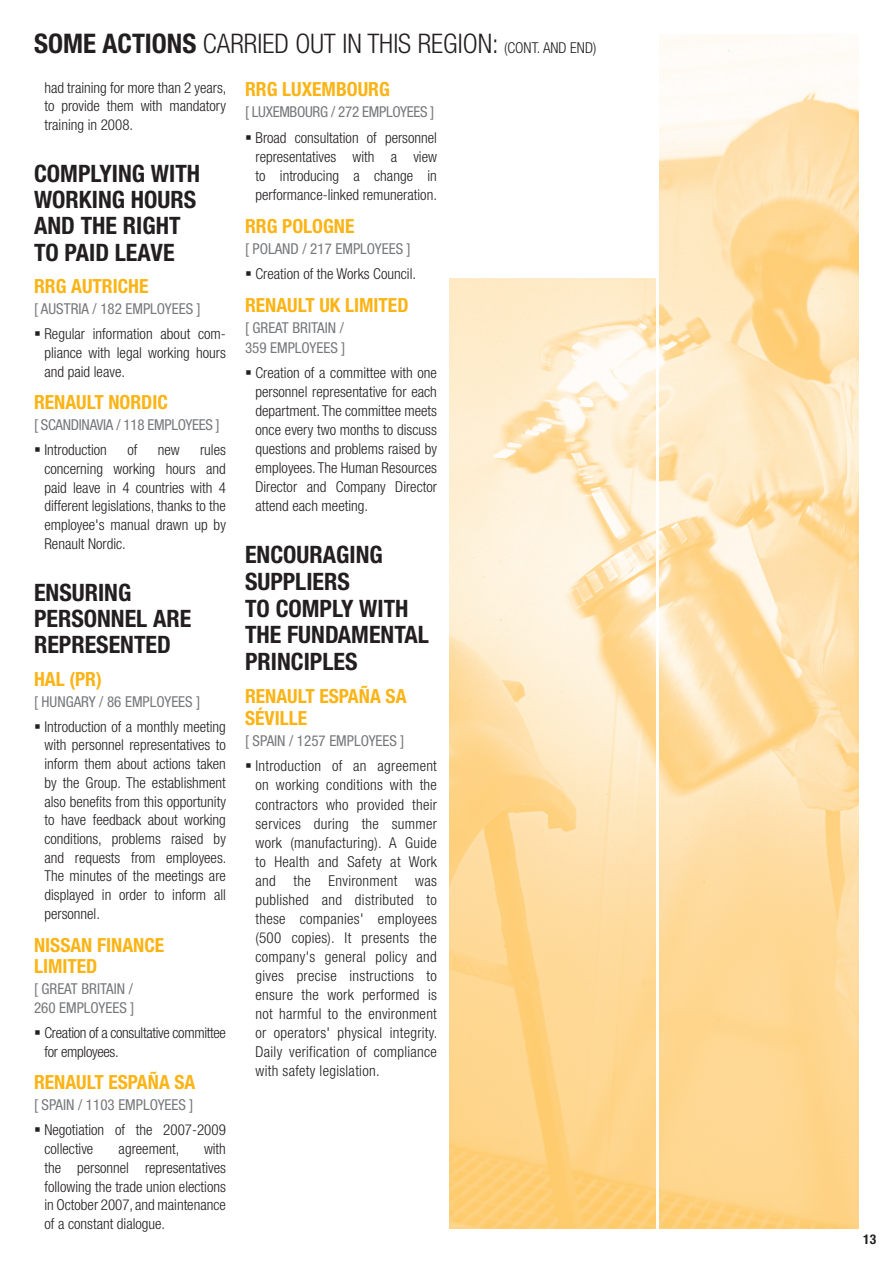
<style>
.page{position:relative;width:893px;height:1263px;background:#fff}
.page>*{position:absolute;margin:0;border:0;box-sizing:border-box;transform-origin:0 0}
.t1{font:700 condensed 27px "Helvetica Neue";color:#231f20}
.t2{font:300 condensed 27px "Helvetica Neue";color:#231f20}
.t3{font:700 condensed 24px/26.2px "Helvetica Neue";color:#231f20}
.t4{font:700 condensed 19.5px "Helvetica Neue";color:#fbb416}
.t5{font:300 condensed 15px/19px "Helvetica Neue";color:#231f20;text-align:justify}
.t6{font:condensed 15px/18.8px "Helvetica Neue";color:#76787b}
.t7{font:300 condensed 15px/18.8px "Helvetica Neue";letter-spacing:-.02em;color:#231f20}
.t8{font:condensed 15px "Helvetica Neue";letter-spacing:-.02em;color:#76787b}
.t9{font:700 condensed 13.5px "Helvetica Neue";color:#231f20}
.s1{font-weight:300}
.s2{font-size:27px}
</style>
<div class="page">
<img style="left:660px;top:34px;width:199px;height:1195px">
<img style="left:449px;top:279px;width:206px;height:950px">
<h1 class="t1" style="left:34px;top:27px;width:17px">SOME</h1>
<h1 class="t1" style="left:102px;top:27px;width:114px">ACTIONS <span class="s1">carried</span></h1>
<h1 class="t2" style="left:295px;top:28px;width:14px">out</h1>
<h1 class="t2" style="left:342px;top:28px;width:37px">in this</h1>
<h1 class="t2" style="left:418px;top:28px;width:13px">region</h1>
<p class="t5" style="left:492px;top:38px;width:24px"><span class="s2">:</span> (cont</p>
<p class="t5" style="left:537px;top:38px;width:15px">. and</p>
<p class="t5" style="left:570px;top:38px;width:28px">end )</p>
<p class="t5" style="left:44px;top:78px;width:183px">had training for more than 2 years, to provide them with mandatory training in 2008.</p>
<h2 class="t3" style="left:34px;top:160px;width:14px">COMPLYING</h2>
<h2 class="t3" style="left:151px;top:160px;width:29px">WITH</h2>
<h2 class="t3" style="left:34px;top:186px;width:111px">WORKING HOURS<br>AN D THE</h2>
<h3 class="t4" style="left:245px;top:77px;width:114px">RRG LUXEM BOURG</h3>
<p class="t6" style="left:245px;top:102px;width:37px">[ LUXEMBOU</p>
<p class="t8" style="left:313px;top:103px;width:123px">RG / 272 EMPLOYEES ]</p>
<p class="t5" style="left:255px;top:128px;width:183px;text-indent:-10px">▪ Broad consultation of personnel representatives with a view to introducing a change in performance-linked remuneration.</p>
<h3 class="t4" style="left:245px;top:214px;width:49px">RRG POLOGNE</h3>
<p class="t6" style="left:245px;top:239px;width:167px">[ POLAND / 217 EMPLOYEES ]</p>
<p class="t5" style="left:245px;top:264px;width:172px">▪ Creation of the Works Council.</p>
<h3 class="t4" style="left:245px;top:294px;width:11px">RENAULT</h3>
<h3 class="t4" style="left:319px;top:294px;width:36px">UK LIMITE</h3>
<h3 class="t4" style="left:397px;top:294px;width:13px">D</h3>
<p class="t6" style="left:245px;top:319px;width:102px">[ GREAT BRITAIN /<br>359 EMPLOYEES ]</p>
<p class="t5" style="left:255px;top:363px;width:183px;text-indent:-10px">▪ Creation of a committee with one personnel representative for each department. The committee meets once every two months to discuss questions and problems raised by employees. The Human Resources Director and Company Director attend each meeting.</p>
<h2 class="t3" style="left:245px;top:541px;width:45px">ENCOURAGING<br>SUPPLIERS<br>TO COMPLY</h2>
<h2 class="t3" style="left:34px;top:212px;width:140px;text-indent:89px">RIGHT<br>TOPAID LEAVE</h2>
<h3 class="t4" style="left:34px;top:274px;width:48px">RRG AUTRICHE</h3>
<p class="t6" style="left:34px;top:299px;width:168px">[ AUSTRIA / 182 EMPLOYEES ]</p>
<p class="t5" style="left:44px;top:324px;width:183px;text-indent:-10px">▪ Regular information about com&shy;pliance with legal working hours and paid leave.</p>
<h3 class="t4" style="left:34px;top:391px;width:11px">RENAULT</h3>
<h3 class="t4" style="left:108px;top:391px;width:52px">NORDIC</h3>
<p class="t8" style="left:34px;top:416px;width:187px">[ SCANDINAVIA / 118 EMPLOYEES ]</p>
<p class="t5" style="left:34px;top:440px;width:74px">▪ Introduction</p>
<p class="t5" style="left:127px;top:440px;width:12px">of</p>
<p class="t5" style="left:158px;top:440px;width:23px">new</p>
<p class="t5" style="left:44px;top:440px;width:183px;text-indent:156px">rules concerning working hours and paid leave in 4 countries with 4 different legislations, thanks to the employee's manual drawn up by Renault Nordic.</p>
<h2 class="t3" style="left:34px;top:579px;width:14px">ENSURING<br>PERSONNEL</h2>
<h2 class="t3" style="left:359px;top:595px;width:29px">WITH</h2>
<h2 class="t3" style="left:153px;top:605px;width:14px">ARE</h2>
<h2 class="t3" style="left:34px;top:631px;width:14px">REPRESENTE</h2>
<h2 class="t3" style="left:157px;top:631px;width:15px">D</h2>
<h3 class="t4" style="left:34px;top:667px;width:11px">HAL</h3>
<h3 class="t4" style="left:69px;top:667px;width:34px">(PR)</h3>
<p class="t6" style="left:34px;top:692px;width:168px">[ HUNGARY / 86 EMPLOYEES ]</p>
<p class="t5" style="left:44px;top:717px;width:183px;text-indent:-10px">▪ Introduction of a monthly meeting with personnel representatives to inform them about actions taken by the Group. The establishment also benefits from this opportunity to have feedback about working conditions, problems raised by and requests from employees.<br>The minutes of the meetings are displayed in order to inform all personnel.</p>
<h3 class="t4" style="left:34px;top:933px;width:11px">NISSAN</h3>
<h3 class="t4" style="left:97px;top:933px;width:11px">FINANCE</h3>
<h3 class="t4" style="left:34px;top:954px;width:10px">LIMITE</h3>
<h3 class="t4" style="left:86px;top:954px;width:13px">D</h3>
<p class="t6" style="left:34px;top:979px;width:102px">[ GREAT BRITAIN /<br>260 EMPLOYEES ]</p>
<p class="t7" style="left:44px;top:1023px;width:183px;text-indent:-10px">▪ Creation of a consultative committee for employees.</p>
<h3 class="t4" style="left:34px;top:1071px;width:11px">RENAULT</h3>
<h3 class="t4" style="left:108px;top:1071px;width:11px">ESPA</h3>
<h3 class="t4" style="left:148px;top:1071px;width:38px">ÑA SA</h3>
<p class="t6" style="left:34px;top:1095px;width:161px">[ SPAIN / 1103 EMPLOYEES ]</p>
<p class="t5" style="left:44px;top:1120px;width:183px;text-indent:-10px">▪ Negotiation of the 2007-2009 collective</p>
<h2 class="t3" style="left:245px;top:621px;width:13px">THE</h2>
<h2 class="t3" style="left:287px;top:621px;width:65px">FUN DAMENTAL</h2>
<h2 class="t3" style="left:245px;top:648px;width:13px">PRINCIPLES</h2>
<h3 class="t4" style="left:245px;top:684px;width:11px">RENAULT</h3>
<h3 class="t4" style="left:319px;top:684px;width:11px">ESPA</h3>
<h3 class="t4" style="left:359px;top:684px;width:38px">ÑA SA</h3>
<h3 class="t4" style="left:245px;top:706px;width:39px">SÉVILLE</h3>
<p class="t6" style="left:245px;top:731px;width:161px">[ SPAIN / 1257 EMPLOYEES ]</p>
<p class="t5" style="left:255px;top:756px;width:183px;text-indent:-10px">▪ Introduction of an agreement on working conditions with the contractors who provided their services during the summer work (manufacturing). A Guide to Health and Safety at Work and the Environment was published and distributed to these companies' employees (500 copies). It presents the company's general policy and gives precise instructions to ensure the work performed is not harmful to the environment or operators' physical integrity.<br>Daily verification of compliance with safety legislation.</p>
<p class="t5" style="left:44px;top:1139px;width:183px;text-indent:159px">with the personnel representatives following the trade union elections in October 2007, and maintenance of a constant dialogue.</p>
<p class="t5" style="left:119px;top:1139px;width:62px">agreement,</p>
<p class="t9" style="left:863px;top:1231px;width:14px">13</p>
</div>
